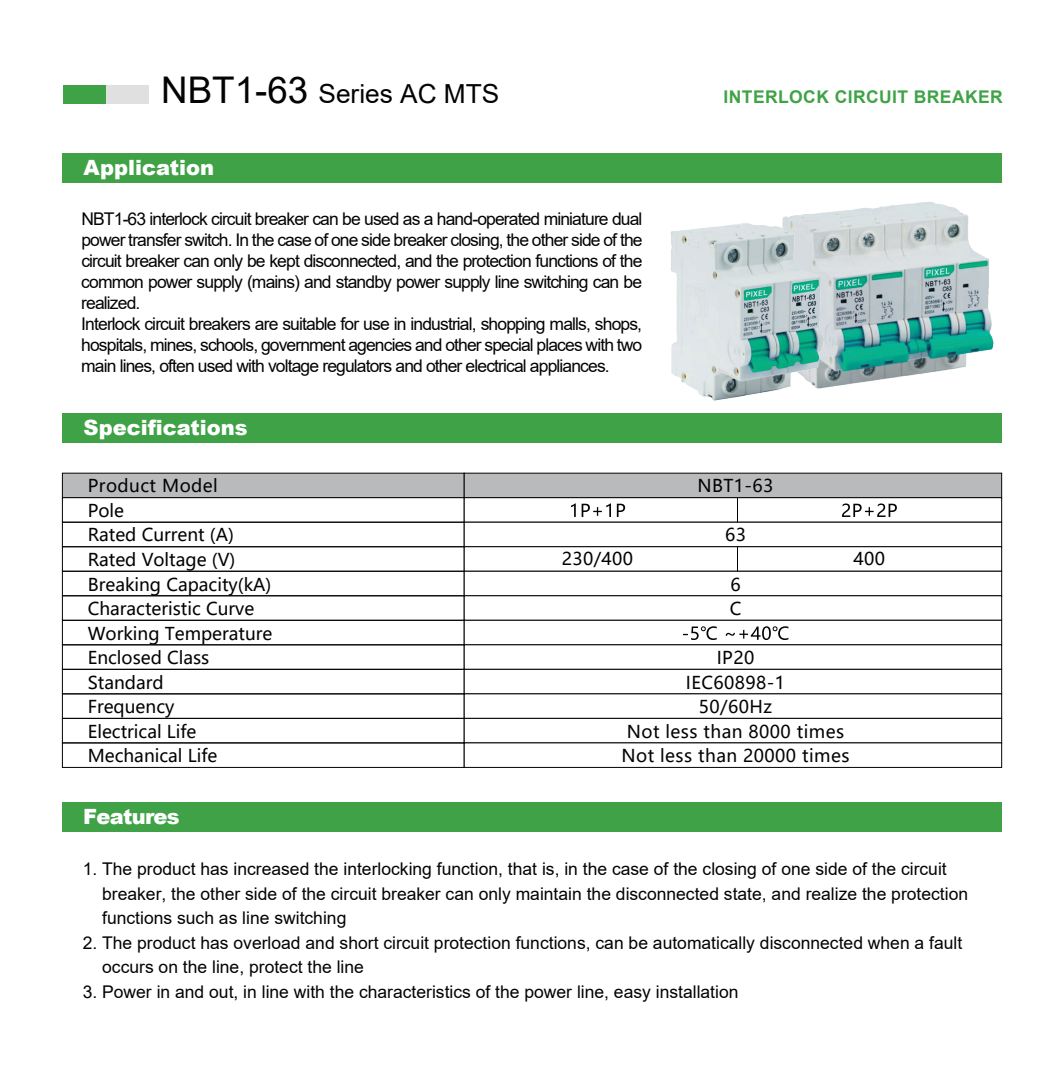
<style>
.page{position:relative;width:1042px;height:1067px;background:#fff}
.page>*{position:absolute;margin:0;border:0;box-sizing:border-box;transform-origin:0 0}
.t1{font:26.25px "Arial";color:#030303}
.t2{font:900 21px "Arial";color:#fff}
.t3{font:900 21px "Arial";letter-spacing:-.035em;color:#fff}
.t4{font:17.5px/21px "Arial";letter-spacing:-.05em;color:#030303}
.t5{font:17.5px/24.5px "Arial";color:#030303}
.t6{font:17.5px/24.5px "Microsoft Ya Hei";color:#030303}
.t7{font:17.5px/24.5px "Microsoft Ya Hei";letter-spacing:.025em;color:#030303;text-align:center}
.t8{font:700 17.5px "Arial";letter-spacing:.025em;color:#40a347}
.s1{font-size:36.75px}
</style>
<div class="page">
<div style="left:64px;top:85px;width:42px;height:18px;background:#40a247"></div>
<div style="left:106px;top:85px;width:42px;height:18px;background:#e0e0e1"></div>
<div style="left:62px;top:473px;width:402px;height:24px;background:#b8babc"></div>
<div style="left:62px;top:497px;width:402px;height:25px;background:#fff;border:1px solid #030303"></div>
<div style="left:62px;top:522px;width:402px;height:24px;border:1px solid #030303"></div>
<div style="left:62px;top:546px;width:402px;height:25px;border:1px solid #030303"></div>
<div style="left:62px;top:571px;width:402px;height:24px;border:1px solid #030303"></div>
<div style="left:62px;top:595px;width:402px;height:25px;border:1px solid #030303"></div>
<div style="left:62px;top:620px;width:402px;height:24px;border:1px solid #030303"></div>
<div style="left:62px;top:644px;width:402px;height:25px;border:1px solid #030303"></div>
<div style="left:62px;top:153px;width:939px;height:29px;background:#40a247"></div>
<div style="left:62px;top:413px;width:939px;height:30px;background:#40a247"></div>
<div style="left:62px;top:802px;width:939px;height:29px;background:#40a247"></div>
<div style="left:464px;top:473px;width:538px;height:24px;background:#b8babc"></div>
<div style="left:464px;top:497px;width:538px;height:25px;background:#fff;border:1px solid #030303"></div>
<div style="left:464px;top:546px;width:538px;height:25px;background:#fff;border:1px solid #030303"></div>
<div style="left:464px;top:571px;width:538px;height:24px;background:#fff;border:1px solid #030303"></div>
<div style="left:464px;top:595px;width:538px;height:25px;background:#fff;border:1px solid #030303"></div>
<div style="left:464px;top:620px;width:538px;height:24px;background:#fff;border:1px solid #030303"></div>
<div style="left:464px;top:644px;width:538px;height:25px;background:#fff;border:1px solid #030303"></div>
<div style="left:62px;top:669px;width:402px;height:24px;border:1px solid #030303"></div>
<div style="left:62px;top:693px;width:402px;height:25px;border:1px solid #030303"></div>
<div style="left:62px;top:718px;width:402px;height:24px;border:1px solid #030303"></div>
<div style="left:464px;top:669px;width:538px;height:24px;background:#fff;border:1px solid #030303"></div>
<div style="left:464px;top:693px;width:538px;height:25px;background:#fff;border:1px solid #030303"></div>
<div style="left:464px;top:718px;width:538px;height:24px;background:#fff;border:1px solid #030303"></div>
<div style="left:62px;top:742px;width:402px;height:25px;border:1px solid #030303"></div>
<div style="left:464px;top:742px;width:538px;height:25px;background:#fff;border:1px solid #030303"></div>
<svg style="left:683px;top:626px;width:105px;height:13px"></svg>
<svg style="left:737px;top:497px;width:1px;height:25px"></svg>
<svg style="left:737px;top:546px;width:1px;height:25px"></svg>
<svg style="left:571px;top:503px;width:54px;height:14px"></svg>
<svg style="left:842px;top:503px;width:55px;height:14px"></svg>
<img style="left:843px;top:202px;width:151px;height:183px">
<img style="left:671px;top:211px;width:172px;height:190px">
<h1 class="t1" style="left:161px;top:76px;width:340px"><span class="s1">NBT1-63</span> Series AC MTS</h1>
<p class="t2" style="left:83px;top:152px;width:132px">Application</p>
<p class="t4" style="left:81px;top:208px;width:563px">NBT1-63 interlock circuit breaker can be used as a hand-operated miniature dual power transfer switch. In the case of one side breaker closing, the other side of the circuit breaker can only be kept disconnected, and the protection functions of the common power supply (mains) and standby power supply line switching can be realized.<br>Interlock circuit breakers are suitable for use in industrial, shopping malls, shops, hospitals, mines, schools, government agencies and other special places with two main lines, often used with voltage regulators and other electrical appliances.</p>
<p class="t2" style="left:83px;top:412px;width:166px">Specifications</p>
<p class="t8" style="left:723px;top:85px;width:281px">INTERLOCK CIRCUIT BREAKER</p>
<p class="t6" style="left:88px;top:473px;width:186px">Product Model<br>Pole<br>Rated Current (A)<br>Rated Voltage (V)<br>Breaking Capacity(kA)<br>Characteristic Curve<br>Working Temperature<br>Enclosed Class<br>Standard<br>Frequency<br>Electrical Life<br>Mechanical Life</p>
<p class="t6" style="left:697px;top:473px;width:78px">NBT1-63</p>
<p class="t6" style="left:725px;top:522px;width:22px">63</p>
<p class="t6" style="left:562px;top:546px;width:73px">230/400</p>
<p class="t6" style="left:853px;top:546px;width:33px">400</p>
<p class="t6" style="left:730px;top:571px;width:13px">6<br>C</p>
<p class="t7" style="left:621px;top:645px;width:229px">IP20<br>IEC60898-1<br>50/60Hz<br>Not less than 8000 times<br>Not less than 20000 times</p>
<p class="t3" style="left:83px;top:801px;width:98px">Features</p>
<p class="t5" style="left:102px;top:856px;width:867px;text-indent:-19px">1. The product has increased the interlocking function, that is, in the case of the closing of one side of the circuit breaker, the other side of the circuit breaker can only maintain the disconnected state, and realize the protection functions such as line switching</p>
<p class="t5" style="left:102px;top:929px;width:861px;text-indent:-19px">2. The product has overload and short circuit protection functions, can be automatically disconnected when a fault occurs on the line, protect the line</p>
<p class="t5" style="left:83px;top:978px;width:657px">3. Power in and out, in line with the characteristics of the power line, easy installation</p>
</div>
